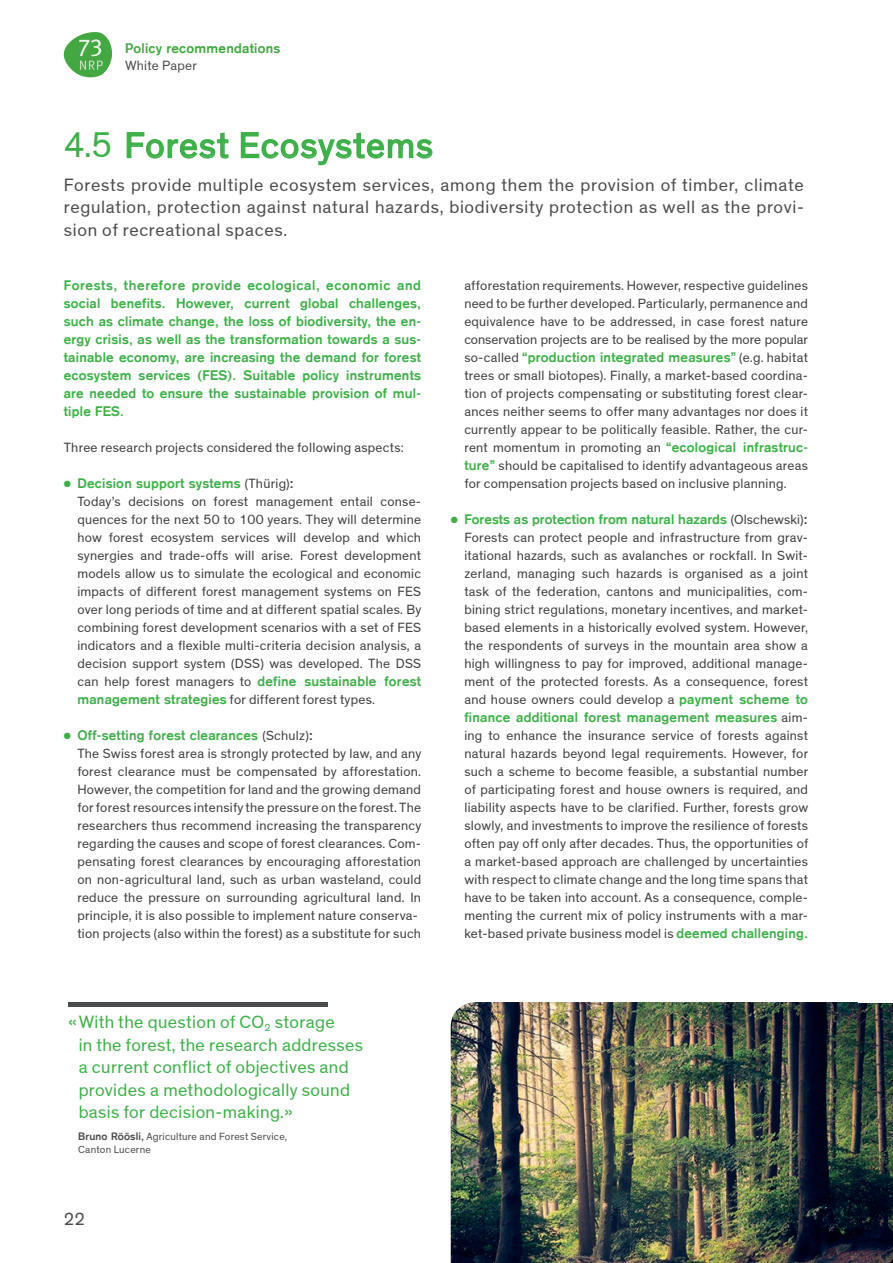
<style>
.page{position:relative;width:893px;height:1263px;background:#fff}
.page>*{position:absolute;margin:0;border:0;box-sizing:border-box;transform-origin:0 0}
.t1{font:36px "Theinhardt";letter-spacing:.035em;color:#3eaf49}
.t2{font:18px/22.5px "Theinhardt";letter-spacing:.04em;color:#4b4c4d;text-align:justify}
.t3{font:18px/22.5px "Theinhardt";letter-spacing:.02em;color:#3eaf49}
.t4{font:13.5px/18px "Theinhardt";letter-spacing:.02em;color:#3e3e3f;text-align:justify}
.t5{font:700 13.5px/18px "Akzidenz Grotesk";letter-spacing:.02em;color:#3eaf49;text-align:justify}
.t6{font:700 13.5px "Akzidenz Grotesk";letter-spacing:.02em;color:#43a842}
.t7{font:13.5px "Theinhardt";letter-spacing:.02em;color:#4b4c4d}
.t8{font:10.5px/13.5px "Theinhardt";letter-spacing:.02em;color:#4b4c4d}
.s1{font-family:"Theinhardt";font-weight:400;color:#3e3e3f}
.s2{color:#3e3e3f}
.s3{font-family:"Akzidenz Grotesk";font-weight:700;color:#3eaf49}
.s4{font-family:"Akzidenz Grotesk";font-weight:700}
</style>
<div class="page">
<img style="left:451px;top:1002px;width:442px;height:261px">
<svg style="left:64px;top:32px;width:48px;height:45px"></svg>
<hr style="left:68px;top:1002px;width:260px;height:4px;background:#4b4c4d">
<svg style="left:126px;top:132px;width:103px;height:27px"></svg>
<svg style="left:240px;top:132px;width:193px;height:34px"></svg>
<p class="t6" style="left:125px;top:40px;width:157px">Policy recommendations</p>
<p class="t7" style="left:125px;top:57px;width:74px">White Paper</p>
<h1 class="t1" style="left:64px;top:125px;width:371px">4.5 Forest Ecosystems</h1>
<h2 class="t2" style="left:64px;top:173px;width:742px">Forests provide multiple ecosystem services, among them the provision of timber, climate regulation, protection against natural hazards, biodiversity protection as well as the provi&shy;sion of recreational spaces.</h2>
<p class="t5" style="left:64px;top:276px;width:359px">Forests, therefore provide ecological, economic and social benefits. However, current global challenges, such as climate change, the loss of biodiversity, the en&shy;ergy crisis, as well as the transformation towards a sus&shy;tainable economy, are increasing the demand for forest ecosystem services (FES). Suitable policy instruments are needed to ensure the sustainable provision of mul&shy;tiple FES.</p>
<p class="t4" style="left:64px;top:438px;width:342px">Three research projects considered the following aspects:</p>
<p class="t5" style="left:64px;top:474px;width:231px">● Decision support systems <span class="s1">(Thürig)</span><span class="s2">:</span></p>
<p class="t4" style="left:77px;top:492px;width:345px">Today’s decisions on forest management entail conse&shy;quences for the next 50 to 100 years. They will determine how forest ecosystem services will develop and which synergies and trade-offs will arise. Forest development models allow us to simulate the ecological and economic impacts of different forest management systems on FES over long periods of time and at different spatial scales. By combining forest development scenarios with a set of FES indicators and a flexible multi-criteria decision analysis, a decision support system (DSS) was developed. The DSS can help forest managers to <span class="s3">define sustainable forest management strategies</span> for different forest types.</p>
<p class="t5" style="left:64px;top:726px;width:251px">● Off-setting forest clearances <span class="s1">(Schulz)</span><span class="s2">:</span></p>
<p class="t4" style="left:77px;top:744px;width:345px;text-align:left">The Swiss forest area is strongly protected by law, and any forest clearance must be compensated by afforestation.<br>However, the competition for land and the growing demand for forest resources intensify the pressure on the forest. The researchers thus recommend increasing the transparency regarding the causes and scope of forest clearances. Com&shy;pensating forest clearances by encouraging afforestation on non-agricultural land, such as urban wasteland, could reduce the pressure on surrounding agricultural land. In principle, it is also possible to implement nature conserva&shy;tion projects (also within the forest) as a substitute for such</p>
<p class="t4" style="left:464px;top:276px;width:345px">afforestation requirements. However, respective guidelines need to be further developed. Particularly, permanence and equivalence have to be addressed, in case forest nature conservation projects are to be realised by the more popular</p>
<p class="t5" style="left:464px;top:348px;width:345px"><span class="s1">so-called</span> “production integrated measures” <span class="s1">(e.g. habitat</span></p>
<p class="t4" style="left:464px;top:366px;width:345px">trees or small biotopes). Finally, a market-based coordina&shy;tion of projects compensating or substituting forest clear&shy;ances neither seems to offer many advantages nor does it currently appear to be politically feasible. Rather, the cur&shy;rent momentum in promoting an <span class="s3">“ecological infrastruc&shy;ture”</span> should be capitalised to identify advantageous areas for compensation projects based on inclusive planning.</p>
<p class="t5" style="left:451px;top:510px;width:358px">● Forests as protection from natural hazards <span class="s1">(Olschewski)</span><span class="s2">:</span></p>
<p class="t4" style="left:464px;top:528px;width:345px">Forests can protect people and infrastructure from grav&shy;itational hazards, such as avalanches or rockfall. In Swit&shy;zerland, managing such hazards is organised as a joint task of the federation, cantons and municipalities, com&shy;bining strict regulations, monetary incentives, and market&shy;based elements in a historically evolved system. However, the respondents of surveys in the mountain area show a high willingness to pay for improved, additional manage&shy;ment of the protected forests. As a consequence, forest and house owners could develop a <span class="s3">payment scheme to</span></p>
<p class="t5" style="left:464px;top:708px;width:345px">finance additional forest management measures <span class="s1">aim-</span></p>
<p class="t4" style="left:464px;top:726px;width:345px">ing to enhance the insurance service of forests against natural hazards beyond legal requirements. However, for such a scheme to become feasible, a substantial number of participating forest and house owners is required, and liability aspects have to be clarified. Further, forests grow slowly, and investments to improve the resilience of forests often pay off only after decades. Thus, the opportunities of a market-based approach are challenged by uncertainties with respect to climate change and the long time spans that have to be taken into account. As a consequence, comple&shy;menting the current mix of policy instruments with a mar&shy;ket-based private business model is <span class="s3">deemed challenging.</span></p>
<h2 class="t3" style="left:79px;top:1011px;width:286px;text-indent:-10px">«With the question of CO<sub>2</sub> storage<br>in the forest, the research addresses a current conflict of objectives and provides a methodologically sound basis for decision-making.»</h2>
<p class="t8" style="left:78px;top:1129px;width:210px"><span class="s4">Bruno Röösli,</span> Agriculture and Forest Service,<br>Canton Lucerne</p>
<h2 class="t2" style="left:64px;top:1207px;width:23px">22</h2>
</div>
